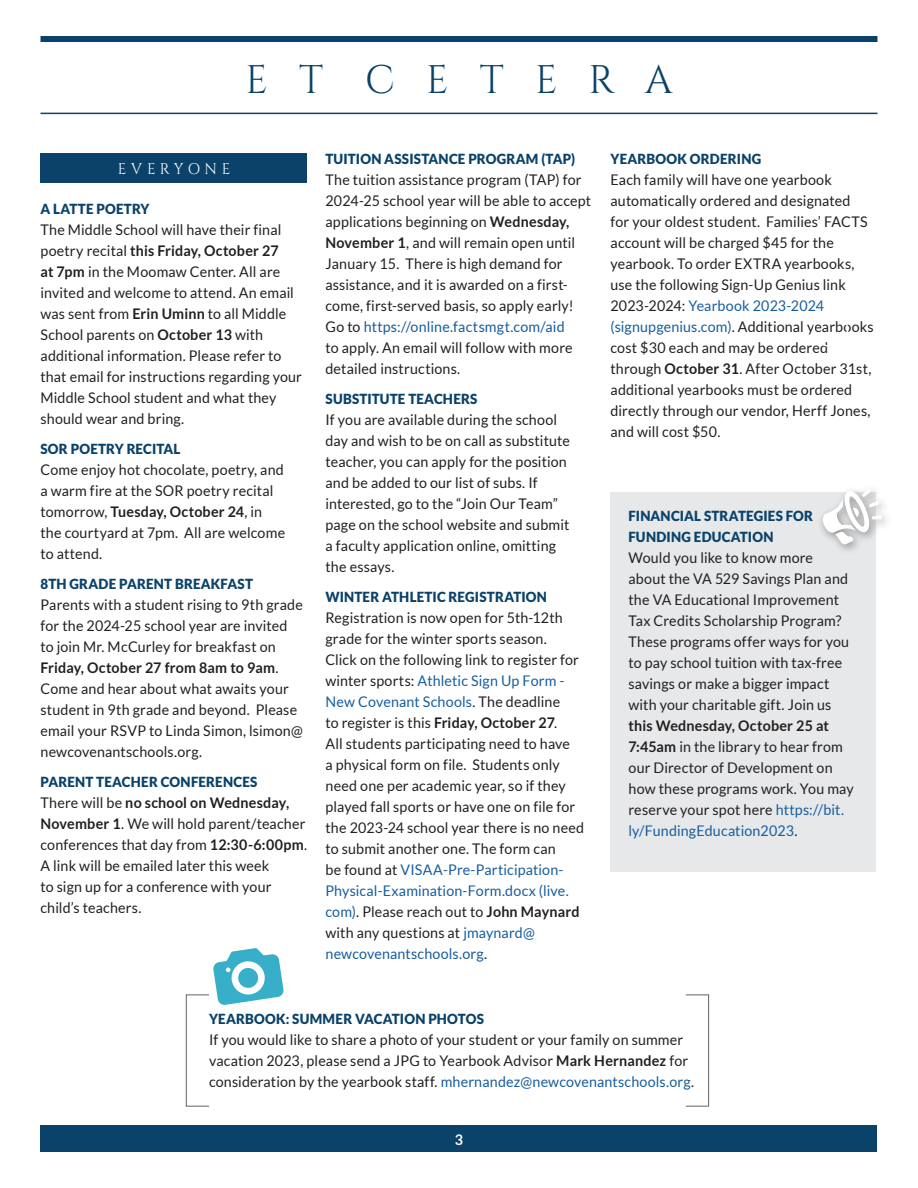
<style>
.page{position:relative;width:918px;height:1188px;background:#fff}
.page>*{position:absolute;margin:0;border:0;box-sizing:border-box;transform-origin:0 0}
.t1{font:39.75px "Cinzel";letter-spacing:.8em;color:#0a426a}
.QN_Etc_Subhead_Bars{font:15.45px "Cinzel";letter-spacing:.3em;color:#fff;scale:.96 1}
.QN_Body_Text{font:14.7px/21px "Lato";letter-spacing:.01em;color:#231f20}
.t2{font:700 14.7px "Lato";color:#fff}
.QN_Subhead_--_Lato_Black{font:900 13.95px/21px "Lato";letter-spacing:.015em;color:#0a426a;scale:.96 1}
.s1{font-weight:700}
.s2{color:#175d9e}
</style>
<div class="page">
<div style="left:40px;top:36px;width:838px;height:6px;background:#0a426a"></div>
<hr style="left:40px;top:113px;width:838px;height:1px;background:#0a426a">
<div style="left:40px;top:1126px;width:838px;height:26px;background:#0a426a"></div>
<div style="left:40px;top:153px;width:268px;height:29px;background:#0a426a"></div>
<div style="left:610px;top:492px;width:266px;height:380px;background:#e6e8e9"></div>
<div style="left:817px;top:483px;width:76px;height:72px;background:#231f20;opacity:.45"></div>
<svg style="left:822px;top:489px;width:60px;height:57px"></svg>
<div style="left:813px;top:312px;width:35px;height:35px;border:1px solid #fff;border-radius:50%"></div>
<div style="left:186px;top:994px;width:23px;height:113px;border:1px solid #636366"></div>
<div style="left:686px;top:994px;width:23px;height:113px;border:1px solid #636366"></div>
<svg style="left:213px;top:948px;width:71px;height:57px"></svg>
<h1 class="t1" style="left:245px;top:54px;width:429px">ET CETERA</h1>
<p class="QN_Etc_Subhead_Bars" style="left:118px;top:159px;width:119px">EVERYONE</p>
<p class="QN_Subhead_--_Lato_Black" style="left:40px;top:198px;width:115px">A LATTE POETRY</p>
<p class="QN_Body_Text" style="left:40px;top:219px;width:263px">The Middle School will have their final poetry recital <span class="s1">this Friday, October 27<br>at 7pm</span> in the Moomaw Center. All are invited and welcome to attend. An email was sent from <span class="s1">Erin Uminn</span> to all Middle School parents on <span class="s1">October 13</span> with additional information. Please refer to that email for instructions regarding your Middle School student and what they should wear and bring.</p>
<p class="QN_Subhead_--_Lato_Black" style="left:40px;top:438px;width:147px">SOR POETRY RECITAL</p>
<p class="QN_Body_Text" style="left:40px;top:459px;width:246px">Come enjoy hot chocolate, poetry, and a warm fire at the SOR poetry recital tomorrow, <span class="s1">Tuesday, October 24</span>, in the courtyard at 7pm. All are welcome to attend.</p>
<p class="QN_Subhead_--_Lato_Black" style="left:40px;top:573px;width:223px">8TH GRADE PARENT BREAKFAST</p>
<p class="QN_Body_Text" style="left:40px;top:594px;width:264px">Parents with a student rising to 9th grade for the 2024-25 school year are invited to join Mr. McCurley for breakfast on <span class="s1">Friday, October 27 from 8am to 9am</span>.<br>Come and hear about what awaits your student in 9th grade and beyond. Please email your RSVP to Linda Simon, lsimon@ newcovenantschools.org.</p>
<p class="QN_Subhead_--_Lato_Black" style="left:40px;top:771px;width:228px">PARENT TEACHER CONFERENCES</p>
<p class="QN_Body_Text" style="left:40px;top:792px;width:268px">There will be <span class="s1">no school on Wednesday, November 1</span>. We will hold parent/teacher conferences that day from <span class="s1">12:30-6:00pm</span>.<br>A link will be emailed later this week<br>to sign up for a conference with your child’s teachers.</p>
<p class="QN_Subhead_--_Lato_Black" style="left:326px;top:148px;width:262px">TUITION ASSISTANCE PROGRAM (TAP)</p>
<p class="QN_Body_Text" style="left:326px;top:169px;width:267px">The tuition assistance program (TAP) for 2024-25 school year will be able to accept applications beginning on <span class="s1">Wednesday, November 1</span>, and will remain open until January 15. There is high demand for assistance, and it is awarded on a first&shy;come, first-served basis, so apply early!<br>Go to <span class="s2">https://online.factsmgt.com/aid<br></span>to apply. An email will follow with more detailed instructions.</p>
<p class="QN_Subhead_--_Lato_Black" style="left:326px;top:388px;width:160px">SUBSTITUTE TEACHERS</p>
<p class="QN_Body_Text" style="left:326px;top:409px;width:246px">If you are available during the school day and wish to be on call as substitute teacher, you can apply for the position and be added to our list of subs. If interested, go to the “Join Our Team” page on the school website and submit a faculty application online, omitting the essays.</p>
<p class="QN_Subhead_--_Lato_Black" style="left:326px;top:586px;width:232px">WINTER ATHLETIC REGISTRATION</p>
<p class="QN_Body_Text" style="left:326px;top:607px;width:260px">Registration is now open for 5th-12th grade for the winter sports season.<br>Click on the following link to register for winter sports: <span class="s2">Athletic Sign Up Form - New Covenant Schools</span>. The deadline<br>to register is this <span class="s1">Friday, October 27</span>.<br>All students participating need to have<br>a physical form on file. Students only need one per academic year, so if they played fall sports or have one on file for the 2023-24 school year there is no need to submit another one. The form can<br>be found at <span class="s2">VISAA-Pre-Participation-Physical-Examination-Form.docx (live. com)</span>. Please reach out to <span class="s1">John Maynard </span>with any questions at <span class="s2">jmaynard@ newcovenantschools.org</span>.</p>
<p class="QN_Subhead_--_Lato_Black" style="left:610px;top:148px;width:159px">YEARBOOK ORDERING</p>
<p class="QN_Body_Text" style="left:610px;top:169px;width:265px">Each family will have one yearbook automatically ordered and designated<br>for your oldest student. Families’ FACTS account will be charged $45 for the yearbook. To order EXTRA yearbooks, use the following Sign-Up Genius link 2023-2024: <span class="s2">Yearbook 2023-2024 (signupgenius.com)</span>. Additional yearbooks cost $30 each and may be ordered through <span class="s1">October 31</span>. After October 31st, additional yearbooks must be ordered directly through our vendor, Herff Jones, and will cost $50.</p>
<p class="QN_Subhead_--_Lato_Black" style="left:628px;top:505px;width:194px">FINANCIAL STRATEGIES FOR<br>FUNDING EDUCATION</p>
<p class="QN_Body_Text" style="left:628px;top:547px;width:227px">Would you like to know more about the VA 529 Savings Plan and the VA Educational Improvement<br>Tax Credits Scholarship Program?<br>These programs offer ways for you to pay school tuition with tax-free savings or make a bigger impact with your charitable gift. Join us <span class="s1">this Wednesday, October 25 at<br>7:45am</span> in the library to hear from our Director of Development on how these programs work. You may reserve your spot here <span class="s2">https://bit. ly/FundingEducation2023</span>.</p>
<p class="QN_Subhead_--_Lato_Black" style="left:209px;top:1008px;width:288px">YEARBOOK: SUMMER VACATION PHOTOS</p>
<p class="QN_Body_Text" style="left:209px;top:1029px;width:487px">If you would like to share a photo of your student or your family on summer vacation 2023, please send a JPG to Yearbook Advisor <span class="s1">Mark Hernandez</span> for consideration by the yearbook staff. <span class="s2">mhernandez@newcovenantschools.org</span>.</p>
<p class="t2" style="left:455px;top:1131px;width:10px">3</p>
</div>
